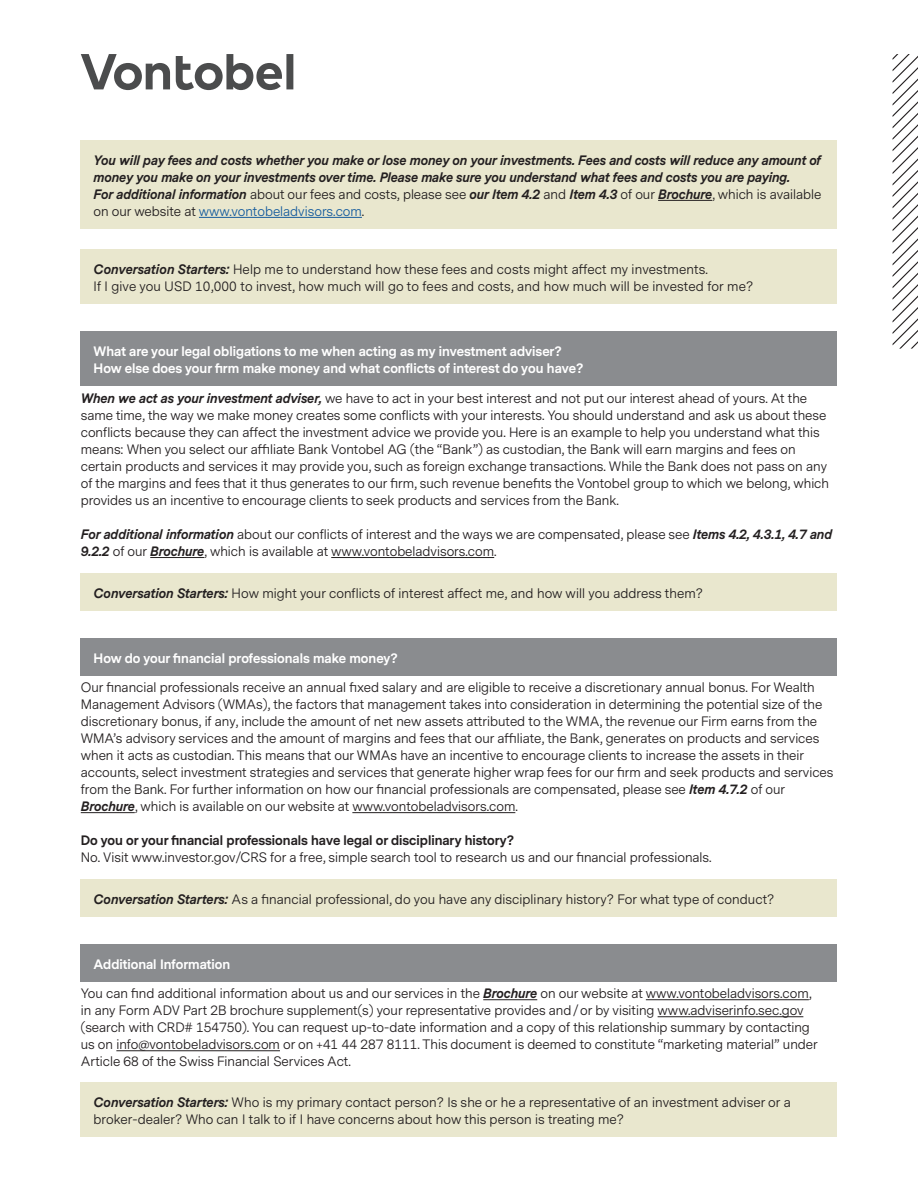
<style>
.page{position:relative;width:918px;height:1188px;background:#fff}
.page>*{position:absolute;margin:0;border:0;box-sizing:border-box;transform-origin:0 0}
.t1{font:12.75px/17px "Vontobel Sans";color:#231f20}
.t2{font:italic 700 12.75px/17px "Vontobel Sans";color:#231f20}
.t3{font:700 12.75px/17px "Vontobel Sans";color:#fff}
.t4{font:700 12.75px "Vontobel Sans";color:#231f20}
.s1{font-weight:400;font-style:normal}
.s2{font-weight:400;font-style:normal;color:#175d9e}
.s3{font-weight:700;font-style:italic}
</style>
<div class="page">
<hr style="left:150px;top:557px;width:54px;height:1px;background:#231f20">
<hr style="left:331px;top:557px;width:163px;height:1px;background:#231f20">
<hr style="left:81px;top:812px;width:54px;height:1px;background:#231f20">
<hr style="left:352px;top:812px;width:163px;height:1px;background:#231f20">
<hr style="left:483px;top:999px;width:54px;height:1px;background:#231f20">
<hr style="left:646px;top:999px;width:163px;height:1px;background:#231f20">
<hr style="left:658px;top:1016px;width:145px;height:1px;background:#231f20">
<hr style="left:116px;top:1050px;width:164px;height:1px;background:#231f20">
<div style="left:81px;top:140px;width:756px;height:89px;background:#e9e7ce"></div>
<hr style="left:658px;top:200px;width:54px;height:1px;background:#231f20">
<hr style="left:199px;top:217px;width:163px;height:1px;background:#175d9e">
<div style="left:81px;top:249px;width:756px;height:54px;background:#e9e7ce"></div>
<div style="left:81px;top:332px;width:756px;height:54px;background:#8a8c8f"></div>
<div style="left:81px;top:573px;width:756px;height:38px;background:#e9e7ce"></div>
<div style="left:81px;top:638px;width:756px;height:37px;background:#8a8c8f"></div>
<div style="left:81px;top:879px;width:756px;height:38px;background:#e9e7ce"></div>
<div style="left:81px;top:944px;width:756px;height:37px;background:#8a8c8f"></div>
<div style="left:81px;top:1082px;width:756px;height:55px;background:#e9e7ce"></div>
<svg style="left:81px;top:54px;width:212px;height:36px"></svg>
<svg style="left:893px;top:54px;width:25px;height:295px"></svg>
<p class="t2" style="left:94px;top:152px;width:729px">You will pay fees and costs whether you make or lose money on your investments. Fees and costs will reduce any amount of money you make on your investments over time. Please make sure you understand what fees and costs you are paying.<br>For additional information <span class="s1">about our fees and costs, please see</span> our Item 4.2 <span class="s1">and</span> Item 4.3 <span class="s1">of our</span> Brochure<span class="s1">, which is available on our website at</span> <span class="s2">www.vontobeladvisors.com</span><span class="s1">.</span></p>
<p class="t1" style="left:94px;top:261px;width:661px"><span class="s3">Conversation Starters:</span> Help me to understand how these fees and costs might affect my investments.<br>If I give you USD 10,000 to invest, how much will go to fees and costs, and how much will be invested for me?</p>
<p class="t3" style="left:94px;top:344px;width:491px">What are your legal obligations to me when acting as my investment adviser?<br>How else does your firm make money and what conflicts of interest do you have?</p>
<p class="t1" style="left:81px;top:390px;width:750px"><span class="s3">When we act as your investment adviser,</span> we have to act in your best interest and not put our interest ahead of yours. At the same time, the way we make money creates some conflicts with your interests. You should understand and ask us about these conflicts because they can affect the investment advice we provide you. Here is an example to help you understand what this means: When you select our affiliate Bank Vontobel AG (the “Bank”) as custodian, the Bank will earn margins and fees on certain products and services it may provide you, such as foreign exchange transactions. While the Bank does not pass on any of the margins and fees that it thus generates to our firm, such revenue benefits the Vontobel group to which we belong, which provides us an incentive to encourage clients to seek products and services from the Bank.</p>
<p class="t1" style="left:81px;top:526px;width:753px"><span class="s3">For additional information</span> about our conflicts of interest and the ways we are compensated, please see <span class="s3">Items 4.2, 4.3.1, 4.7 and<br>9.2.2</span> of our <span class="s3">Brochure</span>, which is available at www.vontobeladvisors.com.</p>
<p class="t1" style="left:94px;top:585px;width:611px"><span class="s3">Conversation Starters:</span> How might your conflicts of interest affect me, and how will you address them?</p>
<p class="t3" style="left:94px;top:650px;width:306px">How do your financial professionals make money?</p>
<p class="t1" style="left:81px;top:680px;width:754px">Our financial professionals receive an annual fixed salary and are eligible to receive a discretionary annual bonus. For Wealth Management Advisors (WMAs), the factors that management takes into consideration in determining the potential size of the discretionary bonus, if any, include the amount of net new assets attributed to the WMA, the revenue our Firm earns from the WMA’s advisory services and the amount of margins and fees that our affiliate, the Bank, generates on products and services when it acts as custodian. This means that our WMAs have an incentive to encourage clients to increase the assets in their accounts, select investment strategies and services that generate higher wrap fees for our firm and seek products and services from the Bank. For further information on how our financial professionals are compensated, please see <span class="s3">Item 4.7.2</span> of our <span class="s3">Brochure</span>, which is available on our website at www.vontobeladvisors.com.</p>
<p class="t4" style="left:81px;top:832px;width:435px">Do you or your financial professionals have legal or disciplinary history?</p>
<p class="t1" style="left:81px;top:850px;width:632px">No. Visit www.investor.gov/CRS for a free, simple search tool to research us and our financial professionals.</p>
<p class="t1" style="left:94px;top:891px;width:682px"><span class="s3">Conversation Starters:</span> As a financial professional, do you have any disciplinary history? For what type of conduct?</p>
<p class="t3" style="left:94px;top:956px;width:138px">Additional Information</p>
<p class="t1" style="left:81px;top:986px;width:738px">You can find additional information about us and our services in the <span class="s3">Brochure</span> on our website at www.vontobeladvisors.com, in any Form ADV Part 2B brochure supplement(s) your representative provides and/or by visiting www.adviserinfo.sec.gov (search with CRD# 154750). You can request up-to-date information and a copy of this relationship summary by contacting us on info@vontobeladvisors.com or on +41 44 287 8111. This document is deemed to constitute “marketing material” under Article 68 of the Swiss Financial Services Act.</p>
<p class="t1" style="left:94px;top:1094px;width:699px"><span class="s3">Conversation Starters:</span> Who is my primary contact person? Is she or he a representative of an investment adviser or a broker-dealer? Who can I talk to if I have concerns about how this person is treating me?</p>
</div>
